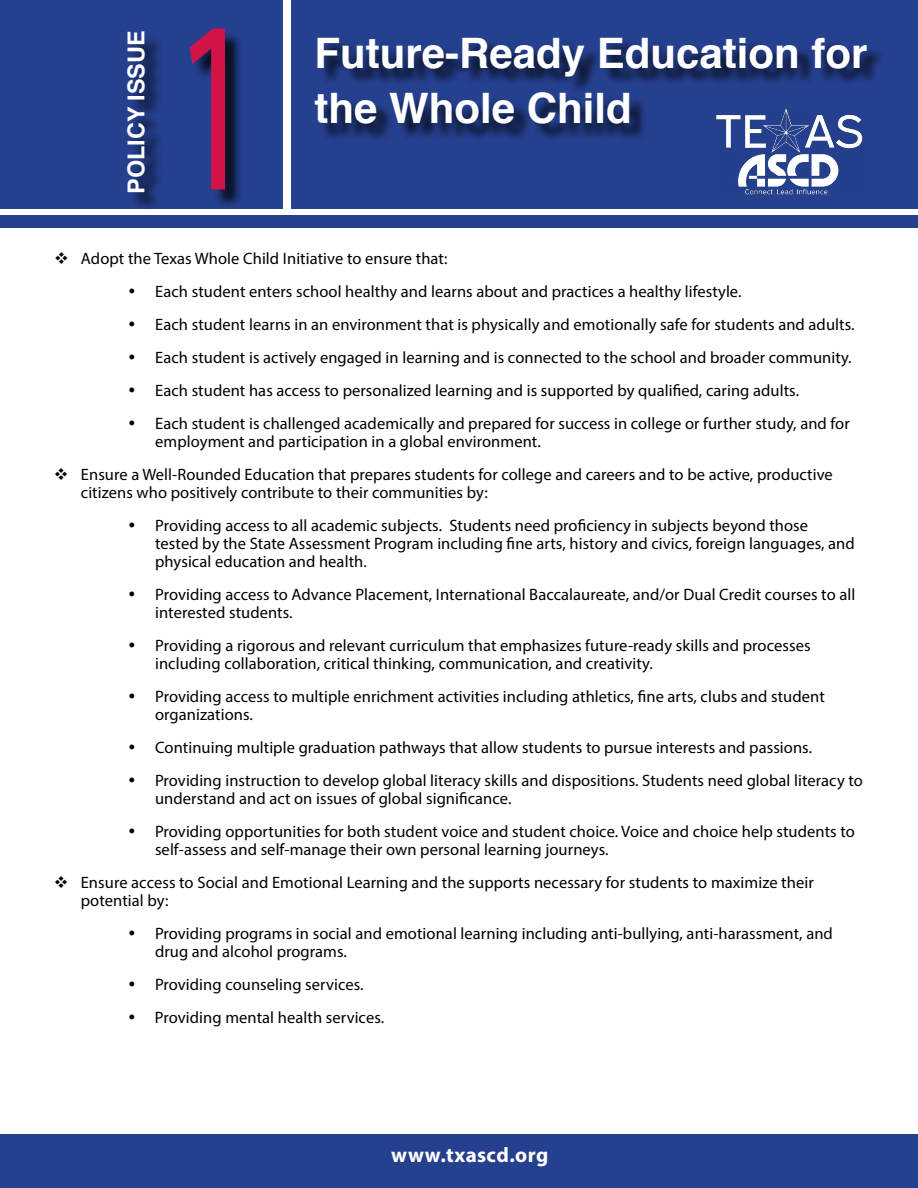
<style>
.page{position:relative;width:918px;height:1188px;background:#fff}
.page>*{position:absolute;margin:0;border:0;box-sizing:border-box;transform-origin:0 0}
.t1{font:247.5px "Myriad Pro";color:#d31245;scale:.66 1}
.t2{font:700 42px/55.5px "Helvetica";color:#fff}
.t3{font:700 23.4px "Helvetica";color:#fff}
.t4{font:700 21px "Myriad Pro";letter-spacing:.02em;color:#fff}
.t5{font:16.5px/33px "Myriad Pro";letter-spacing:.005em;color:#000}
</style>
<div class="page">
<div style="left:0;top:0;width:283px;height:209px;background:#25408f"></div>
<div style="left:291px;top:0;width:627px;height:209px;background:#25408f"></div>
<div style="left:317px;top:40px;width:568px;height:102px;background:#000;opacity:.75"></div>
<div style="left:193px;top:31px;width:51px;height:177px;background:#000;opacity:.75"></div>
<div style="left:130px;top:34px;width:33px;height:176px;background:#000;opacity:.75"></div>
<div style="left:0;top:215px;width:918px;height:12px;background:#25408f"></div>
<div style="left:0;top:1134px;width:918px;height:54px;background:#25408f"></div>
<img style="left:715px;top:108px;width:149px;height:87px">
<h3 class="t3" style="left:117px;top:194px;width:165px;rotate:-90deg">POLICY ISSUE</h3>
<h1 class="t1" style="left:173px;top:-46px;width:128px">1</h1>
<h2 class="t2" style="left:315px;top:26px;width:555px">Future-Ready Education for the Whole Child</h2>
<p class="t5" style="left:155px;top:242px;width:701px;text-indent:-101px">❖ Adopt the Texas Whole Child Initiative to ensure that:<br>Each student enters school healthy and learns about and practices a healthy lifestyle.<br>Each student learns in an environment that is physically and emotionally safe for students and adults.<br>Each student is actively engaged in learning and is connected to the school and broader community.<br>Each student has access to personalized learning and is supported by qualified, caring adults.<br>Each student is challenged academically and prepared for success in college or further study, and for</p>
<p class="t5" style="left:155px;top:425px;width:387px">employment and participation in a global environment.</p>
<p class="t5" style="left:81px;top:466px;width:753px;line-height:18px;text-indent:-27px">❖ Ensure a Well-Rounded Education that prepares students for college and careers and to be active, productive citizens who positively contribute to their communities by:</p>
<p class="t5" style="left:155px;top:517px;width:701px;line-height:18px">Providing access to all academic subjects. Students need proficiency in subjects beyond those tested by the State Assessment Program including fine arts, history and civics, foreign languages, and physical education and health.</p>
<p class="t5" style="left:155px;top:586px;width:702px;line-height:18px">Providing access to Advance Placement, International Baccalaureate, and/or Dual Credit courses to all interested students.</p>
<p class="t5" style="left:155px;top:637px;width:657px;line-height:18px">Providing a rigorous and relevant curriculum that emphasizes future-ready skills and processes including collaboration, critical thinking, communication, and creativity.</p>
<p class="t5" style="left:155px;top:688px;width:671px;line-height:18px">Providing access to multiple enrichment activities including athletics, fine arts, clubs and student organizations.</p>
<p class="t5" style="left:155px;top:731px;width:709px">Continuing multiple graduation pathways that allow students to pursue interests and passions.<br>Providing instruction to develop global literacy skills and dispositions. Students need global literacy to</p>
<p class="t5" style="left:155px;top:782px;width:701px">understand and act on issues of global significance.<br>Providing opportunities for both student voice and student choice. Voice and choice help students to</p>
<p class="t5" style="left:155px;top:833px;width:455px">self-assess and self-manage their own personal learning journeys.</p>
<p class="t5" style="left:81px;top:874px;width:734px;line-height:18px;text-indent:-27px">❖ Ensure access to Social and Emotional Learning and the supports necessary for students to maximize their potential by:</p>
<p class="t5" style="left:155px;top:925px;width:679px;line-height:18px">Providing programs in social and emotional learning including anti-bullying, anti-harassment, and drug and alcohol programs.</p>
<p class="t5" style="left:155px;top:968px;width:231px">Providing counseling services.<br>Providing mental health services.</p>
<p class="t4" style="left:391px;top:1141px;width:159px">www.txascd.org</p>
</div>
